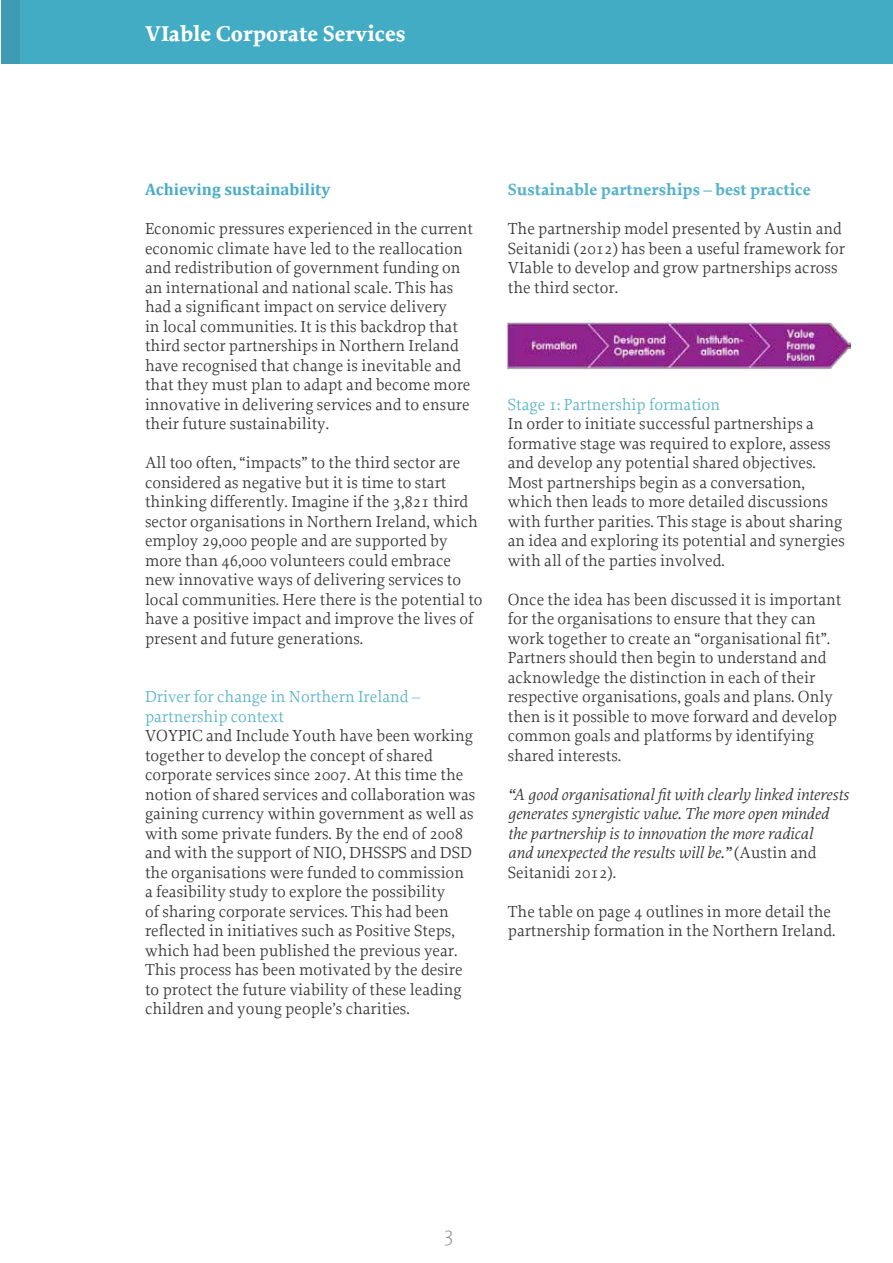
<style>
.page{position:relative;width:893px;height:1263px;background:#fff}
.page>*{position:absolute;margin:0;border:0;box-sizing:border-box;transform-origin:0 0}
.t1{font:700 22.5px "Proforma";color:#fff}
.t2{font:200 22.5px "Proforma";color:#858585}
.t3{font:16.8px/19.5px "Proforma";color:#373636}
.t4{font:italic 16.8px/19.5px "Proforma";color:#373636}
.t5{font:16.8px/19.5px "Proforma";color:#58b3ca}
.t6{font:700 16.8px "Proforma";color:#58b3ca}
.t7{font:700 16.8px "Cambria";color:#4aacc5}
.s1{font-style:normal}
</style>
<div class="page">
<div style="left:2px;top:0;width:891px;height:64px;background:#43acc5"></div>
<div style="left:2px;top:0;width:18px;height:64px;background:#3d9cb3"></div>
<img style="left:508px;top:322px;width:343px;height:48px">
<h1 class="t1" style="left:145px;top:20px;width:262px">VIable Corporate Services</h1>
<p class="t7" style="left:145px;top:177px;width:187px">Achieving sustainability</p>
<p class="t3" style="left:145px;top:219px;width:329px">Economic pressures experienced in the current economic climate have led to the reallocation and redistribution of government funding on an international and national scale. This has had a significant impact on service delivery<br>in local communities. It is this backdrop that third sector partnerships in Northern Ireland have recognised that change is inevitable and that they must plan to adapt and become more innovative in delivering services and to ensure their future sustainability.</p>
<p class="t3" style="left:145px;top:453px;width:339px">All too often, “impacts” to the third sector are considered as negative but it is time to start thinking differently. Imagine if the 3,821 third sector organisations in Northern Ireland, which employ 29,000 people and are supported by more than 46,000 volunteers could embrace new innovative ways of delivering services to local communities. Here there is the potential to have a positive impact and improve the lives of present and future generations.</p>
<p class="t5" style="left:145px;top:687px;width:277px">Driver for change in Northern Ireland – partnership context</p>
<p class="t3" style="left:145px;top:726px;width:332px">VOYPIC and Include Youth have been working together to develop the concept of shared corporate services since 2007. At this time the notion of shared services and collaboration was gaining currency within government as well as with some private funders. By the end of 2008 and with the support of NIO, DHSSPS and DSD the organisations were funded to commission a feasibility study to explore the possibility<br>of sharing corporate services. This had been reflected in initiatives such as Positive Steps, which had been published the previous year.<br>This process has been motivated by the desire to protect the future viability of these leading children and young people’s charities.</p>
<p class="t6" style="left:508px;top:179px;width:305px">Sustainable partnerships – best practice</p>
<p class="t3" style="left:508px;top:219px;width:339px">The partnership model presented by Austin and Seitanidi (2012) has been a useful framework for VIable to develop and grow partnerships across the third sector.</p>
<p class="t5" style="left:508px;top:394px;width:214px">Stage 1: Partnership formation</p>
<p class="t3" style="left:508px;top:414px;width:339px">In order to initiate successful partnerships a formative stage was required to explore, assess and develop any potential shared objectives.<br>Most partnerships begin as a conversation, which then leads to more detailed discussions with further parities. This stage is about sharing an idea and exploring its potential and synergies with all of the parties involved.</p>
<p class="t3" style="left:508px;top:589px;width:335px">Once the idea has been discussed it is important for the organisations to ensure that they can work together to create an “organisational fit”.<br>Partners should then begin to understand and acknowledge the distinction in each of their respective organisations, goals and plans. Only then is it possible to move forward and develop common goals and platforms by identifying shared interests.</p>
<p class="t4" style="left:508px;top:784px;width:342px">“A good organisational fit with clearly linked interests generates synergistic value. The more open minded the partnership is to innovation the more radical<br>and unexpected the results will be.” <span class="s1">(Austin and Seitanidi 2012).</span></p>
<p class="t3" style="left:508px;top:901px;width:329px">The table on page 4 outlines in more detail the partnership formation in the Northern Ireland.</p>
<h1 class="t2" style="left:443px;top:1220px;width:13px">3</h1>
</div>
